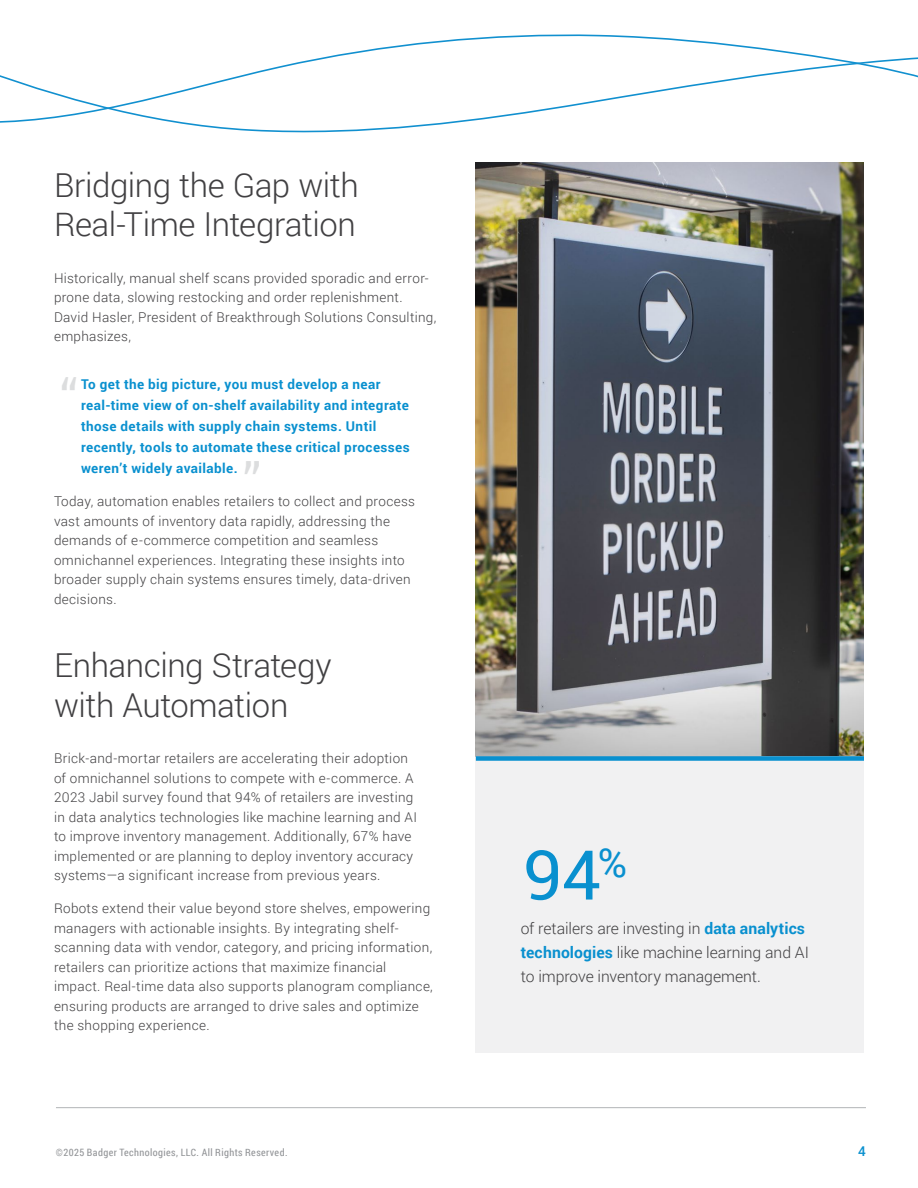
<style>
.page{position:relative;width:918px;height:1188px;background:#fff}
.page>*{position:absolute;margin:0;border:0;box-sizing:border-box;transform-origin:0 0}
.t1{font:68.7px "Roboto";color:#0990cf}
.t2{font:49.5px "Roboto";color:#dcddde}
.t3{font:300 33px/39.6px "Roboto";letter-spacing:-.015em;color:#414042}
.t4{font:300 15.75px/24px "Roboto";letter-spacing:-.005em;color:#414042}
.t5{font:300 13.5px/19.5px "Roboto";letter-spacing:.025em;color:#414042}
.t6{font:700 13.5px/21px "Roboto";letter-spacing:.03em;color:#0990cf}
.t7{font:500 13.5px "Roboto";color:#0990cf}
.t8{font:10.2px "Roboto Condensed";letter-spacing:.04em;color:#939598}
.s1{font-weight:700;color:#0990cf}
</style>
<div class="page">
<hr style="left:56px;top:1107px;width:810px;height:1px;background:#b1b4b6">
<svg style="left:438px;top:34px;width:261px;height:7px"></svg>
<svg style="left:0;top:41px;width:918px;height:92px"></svg>
<div style="left:476px;top:757px;width:388px;height:296px;background:#f1f1f2"></div>
<img style="left:476px;top:163px;width:388px;height:593px">
<div style="left:476px;top:756px;width:388px;height:5px;background:#0990cf"></div>
<h3 class="t3" style="left:54px;top:164px;width:306px">Bridging the Gap with<br>Real-Time Integration</h3>
<p class="t5" style="left:54px;top:268px;width:384px">Historically, manual shelf scans provided sporadic and error&shy;prone data, slowing restocking and order replenishment.<br>David Hasler, President of Breakthrough Solutions Consulting, emphasizes,</p>
<p class="t6" style="left:81px;top:373px;width:330px">To get the big picture, you must develop a near real-time view of on-shelf availability and integrate those details with supply chain systems. Until recently, tools to automate these critical processes weren’t widely available.</p>
<p class="t5" style="left:54px;top:491px;width:363px">Today, automation enables retailers to collect and process</p>
<h2 class="t2" style="left:60px;top:362px;width:19px">“</h2>
<h2 class="t2" style="left:243px;top:446px;width:20px">”</h2>
<p class="t5" style="left:54px;top:511px;width:358px">vast amounts of inventory data rapidly, addressing the demands of e-commerce competition and seamless omnichannel experiences. Integrating these insights into broader supply chain systems ensures timely, data-driven decisions.</p>
<h3 class="t3" style="left:54px;top:644px;width:279px">Enhancing Strategy with Automation</h3>
<p class="t5" style="left:54px;top:748px;width:365px">Brick-and-mortar retailers are accelerating their adoption of omnichannel solutions to compete with e-commerce. A 2023 Jabil survey found that 94% of retailers are investing in data analytics technologies like machine learning and AI to improve inventory management. Additionally, 67% have implemented or are planning to deploy inventory accuracy systems—a significant increase from previous years.</p>
<p class="t5" style="left:54px;top:898px;width:380px">Robots extend their value beyond store shelves, empowering managers with actionable insights. By integrating shelf&shy;scanning data with vendor, category, and pricing information, retailers can prioritize actions that maximize financial impact. Real-time data also supports planogram compliance, ensuring products are arranged to drive sales and optimize the shopping experience.</p>
<h1 class="t1" style="left:524px;top:827px;width:105px">94<sup>%</sup></h1>
<p class="t4" style="left:521px;top:916px;width:290px">of retailers are investing in <span class="s1">data analytics technologies</span> like machine learning and AI to improve inventory management.</p>
<p class="t8" style="left:56px;top:1145px;width:233px">©2025 Badger Technologies, LLC. All Rights Reserved.</p>
<p class="t7" style="left:858px;top:1141px;width:9px">4</p>
</div>
